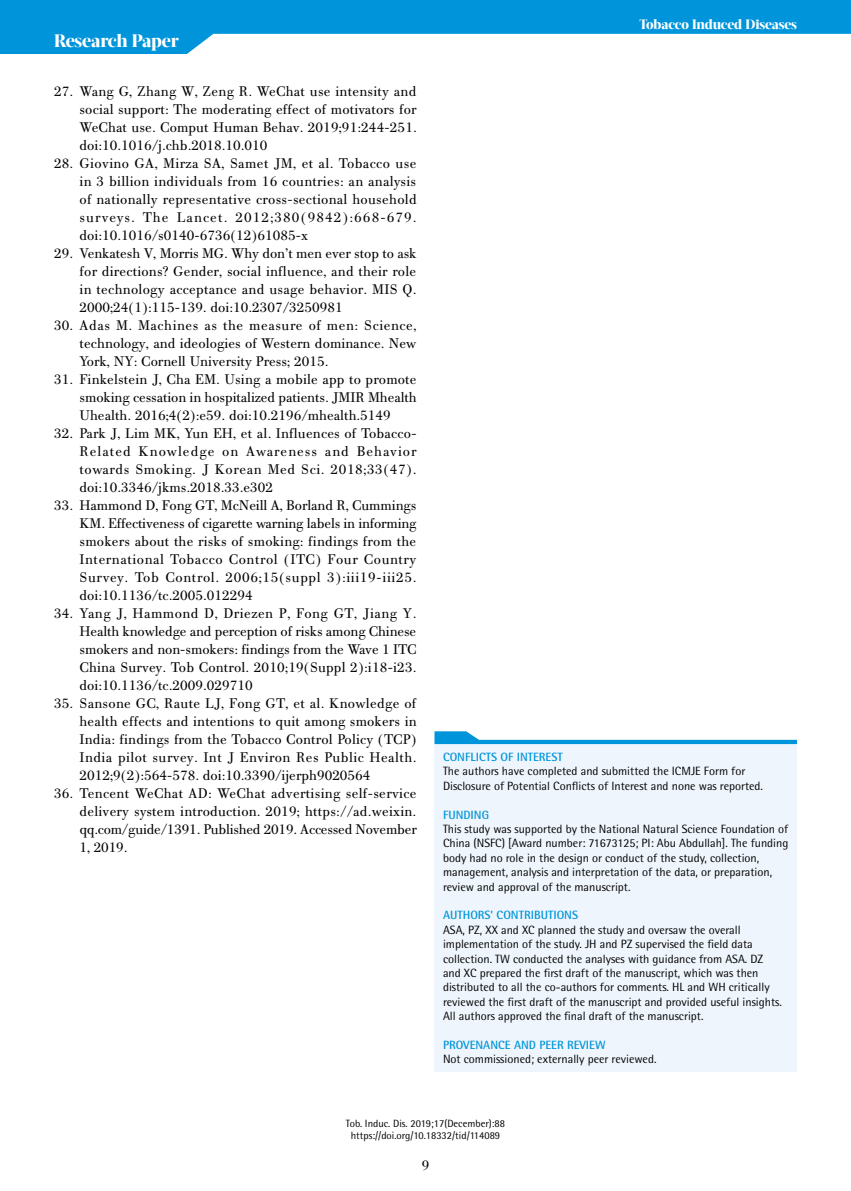
<style>
.page{position:relative;width:851px;height:1191px;background:#fff}
.page>*{position:absolute;margin:0;border:0;box-sizing:border-box;transform-origin:0 0}
.t1{font:800 18px "Acta Display W04";letter-spacing:-.01em;color:#fff}
.t2{font:15px/18px "PF Bodoni Text";color:#000;text-align:justify}
.t3{font:800 13.5px "Acta Display W04";letter-spacing:-.01em;color:#fff}
.t4{font:12px/14.4px "Rotis Semi Sans Hel";color:#000}
.t5{font:700 12px "Rotis Semi Sans Hel";color:#0095da}
.t6{font:10.5px/12.6px "Rotis Semi Sans Hel";color:#000;text-align:center}
</style>
<div class="page">
<svg style="left:0;top:0;width:850px;height:54px;fill:#0095da"></svg>
<div style="left:434px;top:744px;width:362px;height:327px;background:#eef5fc"></div>
<svg style="left:434px;top:731px;width:362px;height:13px"></svg>
<p class="t1" style="left:54px;top:30px;width:126px">Research Paper</p>
<p class="t2" style="left:80px;top:82px;width:338px;text-indent:-26px">27. Wang G, Zhang W, Zeng R. WeChat use intensity and social support: The moderating effect of motivators for WeChat use. Comput Human Behav. 2019;91:244-251. doi:10.1016/j.chb.2018.10.010</p>
<p class="t2" style="left:80px;top:154px;width:338px;text-indent:-26px">28. Giovino GA, Mirza SA, Samet JM, et al. Tobacco use in 3 billion individuals from 16 countries: an analysis of nationally representative cross-sectional household surveys. The Lancet. 2012;380(9842):668-679. doi:10.1016/s0140-6736(12)61085-x</p>
<p class="t2" style="left:80px;top:244px;width:338px;text-indent:-26px">29. Venkatesh V, Morris MG. Why don’t men ever stop to ask for directions? Gender, social influence, and their role in technology acceptance and usage behavior. MIS Q.<br>2000;24(1):115-139. doi:10.2307/3250981</p>
<p class="t2" style="left:80px;top:316px;width:338px;text-indent:-26px">30. Adas M. Machines as the measure of men: Science, technology, and ideologies of Western dominance. New York, NY: Cornell University Press; 2015.</p>
<p class="t2" style="left:80px;top:370px;width:338px;text-indent:-26px">31. Finkelstein J, Cha EM. Using a mobile app to promote smoking cessation in hospitalized patients. JMIR Mhealth Uhealth. 2016;4(2):e59. doi:10.2196/mhealth.5149</p>
<p class="t2" style="left:80px;top:424px;width:338px;text-indent:-26px">32. Park J, Lim MK, Yun EH, et al. Influences of Tobacco-Related Knowledge on Awareness and Behavior towards Smoking. J Korean Med Sci. 2018;33(47). doi:10.3346/jkms.2018.33.e302</p>
<p class="t2" style="left:80px;top:496px;width:338px;text-indent:-26px">33. Hammond D, Fong GT, McNeill A, Borland R, Cummings KM. Effectiveness of cigarette warning labels in informing smokers about the risks of smoking: findings from the International Tobacco Control (ITC) Four Country Survey. Tob Control. 2006;15(suppl 3):iii19-iii25. doi:10.1136/tc.2005.012294</p>
<p class="t2" style="left:80px;top:604px;width:338px;text-indent:-26px">34. Yang J, Hammond D, Driezen P, Fong GT, Jiang Y.<br>Health knowledge and perception of risks among Chinese smokers and non-smokers: findings from the Wave 1 ITC China Survey. Tob Control. 2010;19(Suppl 2):i18-i23. doi:10.1136/tc.2009.029710</p>
<p class="t2" style="left:80px;top:694px;width:338px;text-indent:-26px">35. Sansone GC, Raute LJ, Fong GT, et al. Knowledge of health effects and intentions to quit among smokers in India: findings from the Tobacco Control Policy (TCP)<br>India pilot survey. Int J Environ Res Public Health.<br>2012;9(2):564-578. doi:10.3390/ijerph9020564</p>
<p class="t2" style="left:80px;top:784px;width:338px;text-indent:-26px">36. Tencent WeChat AD: WeChat advertising self-service delivery system introduction. 2019; https://ad.weixin. qq.com/guide/1391. Published 2019. Accessed November 1, 2019.</p>
<p class="t3" style="left:639px;top:17px;width:159px">Tobacco Induced Diseases</p>
<p class="t5" style="left:443px;top:749px;width:121px">CONFLICTS OF INTEREST</p>
<p class="t4" style="left:443px;top:764px;width:321px">The authors have completed and submitted the ICMJE Form for<br>Disclosure of Potential Conflicts of Interest and none was reported.</p>
<p class="t5" style="left:443px;top:807px;width:48px">FUNDING</p>
<p class="t4" style="left:443px;top:821px;width:347px">This study was supported by the National Natural Science Foundation of China (NSFC) [Award number: 71673125; PI: Abu Abdullah]. The funding body had no role in the design or conduct of the study, collection, management, analysis and interpretation of the data, or preparation, review and approval of the manuscript.</p>
<p class="t5" style="left:443px;top:908px;width:137px">AUTHORS’ CONTRIBUTIONS</p>
<p class="t4" style="left:443px;top:922px;width:340px">ASA, PZ, XX and XC planned the study and oversaw the overall implementation of the study. JH and PZ supervised the field data collection. TW conducted the analyses with guidance from ASA. DZ and XC prepared the first draft of the manuscript, which was then distributed to all the co-authors for comments. HL and WH critically reviewed the first draft of the manuscript and provided useful insights.<br>All authors approved the final draft of the manuscript.</p>
<p class="t5" style="left:443px;top:1037px;width:164px">PROVENANCE AND PEER REVIEW</p>
<p class="t4" style="left:443px;top:1052px;width:215px">Not commissioned; externally peer reviewed.</p>
<p class="t6" style="left:346px;top:1116px;width:161px">Tob. Induc. Dis. 2019;17(December):88 https://doi.org/10.18332/tid/114089</p>
<p class="t2" style="left:421px;top:1156px;width:9px">9</p>
</div>
